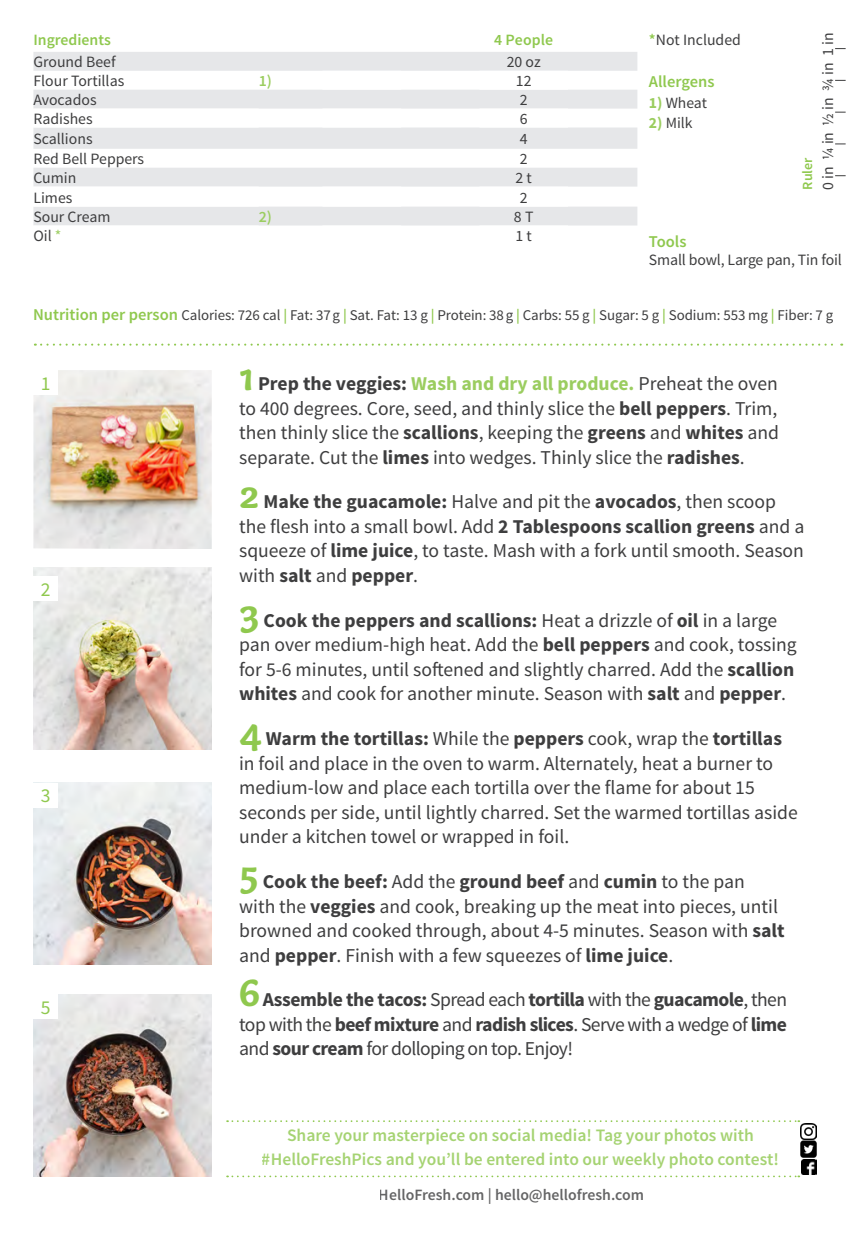
<style>
.page{position:relative;width:868px;height:1236px;background:#fff}
.page>*{position:absolute;margin:0;border:0;box-sizing:border-box;transform-origin:0 0}
.t1{font:19.6px/24.5px "Source Sans Pro";color:#3e3e3f}
.t2{font:19.6px "Source Sans Pro";color:#8fc84e}
.t3{font:600 17.5px/24.5px "Source Sans Pro";color:#8fc84f;text-align:center}
.t4{font:600 16.45px "Source Sans Pro";color:#8fc84e}
.t5{font:15.75px "Source Sans Pro";color:#3e3e3f}
.t6{font:600 15.75px "Source Sans Pro";color:#3e3e3f}
.t7{font:600 15.75px "Source Sans Pro";color:#8fc84e}
.t8{font:600 15.75px "Source Sans Pro";color:#9bcd5f}
.t9{font:600 15.75px "Source Sans Pro";color:#9bcd60}
.t10{font:15.58px "Source Sans Pro";color:#3e3e3f}
.t11{font:14.88px "Source Sans Pro";letter-spacing:-.005em;color:#3e3e3f}
.t12{font:600 14px "Source Sans Pro";color:#8fc84e}
.s1{color:#9bcd60}
.s2{font-weight:600;color:#8fc84e}
.s3{font-weight:700;color:#9bcd5f}
.s4{font-weight:600;font-size:16.45px;color:#8fc84e}
.s5{font-family:"Capucine Basic";font-weight:700;font-size:41.12px;color:#8fc84e}
.s6{font-weight:700}
.s7{font-weight:700;color:#9bcd60}
</style>
<div class="page">
<img style="left:33px;top:782px;width:179px;height:182px">
<img style="left:33px;top:994px;width:179px;height:181px">
<img style="left:33px;top:370px;width:179px;height:179px">
<img style="left:33px;top:567px;width:179px;height:182px">
<svg style="left:33px;top:52px;width:604px;height:173px;fill:#e6e7e9"></svg>
<svg style="left:33px;top:71px;width:535px;height:155px"></svg>
<div style="left:33px;top:370px;width:25px;height:24px;background:#fff"></div>
<div style="left:33px;top:576px;width:25px;height:25px;background:#fff"></div>
<div style="left:33px;top:782px;width:25px;height:25px;background:#fff"></div>
<div style="left:33px;top:993px;width:25px;height:25px;background:#fff"></div>
<svg style="left:35px;top:343px;width:806px;height:2px"></svg>
<svg style="left:227px;top:1120px;width:572px;height:1px"></svg>
<svg style="left:227px;top:1175px;width:572px;height:1px"></svg>
<img style="left:800px;top:1123px;width:16px;height:15px">
<img style="left:800px;top:1138px;width:17px;height:20px">
<img style="left:801px;top:1159px;width:15px;height:15px">
<p class="t7" style="left:33px;top:30px;width:79px">Ingredients</p>
<p class="t7" style="left:494px;top:30px;width:61px">4 People</p>
<p class="t5" style="left:33px;top:52px;width:84px">Ground Beef</p>
<p class="t5" style="left:506px;top:52px;width:35px">20 oz</p>
<p class="t5" style="left:33px;top:71px;width:92px">Flour Tortillas</p>
<p class="t8" style="left:258px;top:71px;width:15px">1)</p>
<p class="t5" style="left:515px;top:71px;width:17px">12</p>
<p class="t5" style="left:33px;top:90px;width:65px">Avocados</p>
<p class="t5" style="left:519px;top:90px;width:9px">2</p>
<p class="t5" style="left:33px;top:109px;width:61px">Radishes</p>
<p class="t5" style="left:519px;top:109px;width:9px">6</p>
<p class="t5" style="left:33px;top:129px;width:61px">Scallions</p>
<p class="t5" style="left:519px;top:129px;width:9px">4</p>
<p class="t5" style="left:33px;top:149px;width:112px">Red Bell Peppers</p>
<p class="t5" style="left:519px;top:149px;width:9px">2</p>
<p class="t5" style="left:33px;top:168px;width:44px">Cumin</p>
<p class="t5" style="left:515px;top:168px;width:18px">2 t</p>
<p class="t5" style="left:33px;top:187px;width:40px">Limes</p>
<p class="t5" style="left:519px;top:187px;width:9px">2</p>
<p class="t5" style="left:33px;top:207px;width:79px">Sour Cream</p>
<p class="t9" style="left:258px;top:207px;width:15px">2)</p>
<p class="t5" style="left:514px;top:207px;width:21px">8 T</p>
<p class="t5" style="left:33px;top:226px;width:30px">Oil <span class="s1">*</span></p>
<p class="t5" style="left:515px;top:226px;width:18px">1 t</p>
<p class="t5" style="left:648px;top:30px;width:93px"><span class="s2">*</span>Not Included</p>
<p class="t4" style="left:648px;top:71px;width:67px">Allergens</p>
<p class="t10" style="left:648px;top:93px;width:60px"><span class="s3">1)</span> Wheat</p>
<p class="t10" style="left:648px;top:113px;width:45px"><span class="s3">2)</span> Milk</p>
<p class="t12" style="left:798px;top:190px;width:34px;rotate:-90deg">Ruler</p>
<p class="t5" style="left:818px;top:190px;width:159px;rotate:-90deg">0 in ¼ in ½ in ¾ in 1 in</p>
<p class="t4" style="left:648px;top:231px;width:39px">Tools</p>
<p class="t5" style="left:648px;top:250px;width:194px">Small bowl, Large pan, Tin foil</p>
<p class="t11" style="left:33px;top:306px;width:801px"><span class="s4">Nutrition per person</span> Calories: 726 cal <span class="s2">|</span> Fat: 37g <span class="s2">|</span> Sat. Fat: 13 g <span class="s2">|</span> Protein: 38g <span class="s2">|</span> Carbs: 55 g <span class="s2">|</span> Sugar: 5 g <span class="s2">|</span> Sodium: 553 mg <span class="s2">|</span> Fiber: 7 g</p>
<p class="t2" style="left:41px;top:371px;width:11px">1</p>
<p class="t2" style="left:41px;top:577px;width:11px">2</p>
<p class="t2" style="left:41px;top:783px;width:11px">3</p>
<p class="t2" style="left:41px;top:994px;width:11px">5</p>
<p class="t1" style="left:239px;top:371px;width:541px;text-align:justify"><span class="s5">1</span> <span class="s6">Prep the veggies:</span> <span class="s7">Wash and dry all produce.</span> Preheat the oven to 400 degrees. Core, seed, and thinly slice the <span class="s6">bell peppers</span>. Trim, then thinly slice the <span class="s6">scallions</span>, keeping the <span class="s6">greens</span> and <span class="s6">whites</span> and separate. Cut the <span class="s6">limes</span> into wedges. Thinly slice the <span class="s6">radishes</span>.</p>
<p class="t1" style="left:239px;top:490px;width:566px"><span class="s5">2</span> <span class="s6">Make the guacamole:</span> Halve and pit the <span class="s6">avocados</span>, then scoop the flesh into a small bowl. Add <span class="s6">2 Tablespoons scallion greens</span> and a squeeze of <span class="s6">lime juice</span>, to taste. Mash with a fork until smooth. Season with <span class="s6">salt</span> and <span class="s6">pepper</span>.</p>
<p class="t1" style="left:239px;top:608px;width:559px"><span class="s5">3</span> <span class="s6">Cook the peppers and scallions:</span> Heat a drizzle of <span class="s6">oil</span> in a large pan over medium-high heat. Add the <span class="s6">bell peppers</span> and cook, tossing for 5-6 minutes, until softened and slightly charred. Add the <span class="s6">scallion whites</span> and cook for another minute. Season with <span class="s6">salt</span> and <span class="s6">pepper</span>.</p>
<p class="t1" style="left:239px;top:726px;width:560px"><span class="s5">4</span> <span class="s6">Warm the tortillas:</span> While the <span class="s6">peppers</span> cook, wrap the <span class="s6">tortillas </span>in foil and place in the oven to warm. Alternately, heat a burner to medium-low and place each tortilla over the flame for about 15 seconds per side, until lightly charred. Set the warmed tortillas aside under a kitchen towel or wrapped in foil.</p>
<p class="t1" style="left:239px;top:869px;width:547px"><span class="s5">5</span> <span class="s6">Cook the beef:</span> Add the <span class="s6">ground beef</span> and <span class="s6">cumin</span> to the pan with the <span class="s6">veggies</span> and cook, breaking up the meat into pieces, until browned and cooked through, about 4-5 minutes. Season with <span class="s6">salt </span>and <span class="s6">pepper</span>. Finish with a few squeezes of <span class="s6">lime juice</span>.</p>
<p class="t1" style="left:239px;top:987px;width:549px;text-align:justify"><span class="s5">6</span> <span class="s6">Assemble the tacos:</span> Spread each <span class="s6">tortilla</span> with the <span class="s6">guacamole</span>, then top with the <span class="s6">beef mixture</span> and <span class="s6">radish slices</span>. Serve with a wedge of <span class="s6">lime </span>and <span class="s6">sour cream</span> for dolloping on top. Enjoy!</p>
<p class="t3" style="left:262px;top:1123px;width:518px">Share your masterpiece on social media! Tag your photos with #HelloFreshPics and you’ll be entered into our weekly photo contest!</p>
<p class="t6" style="left:378px;top:1184px;width:267px">HelloFresh.com | hello@hellofresh.com</p>
</div>
